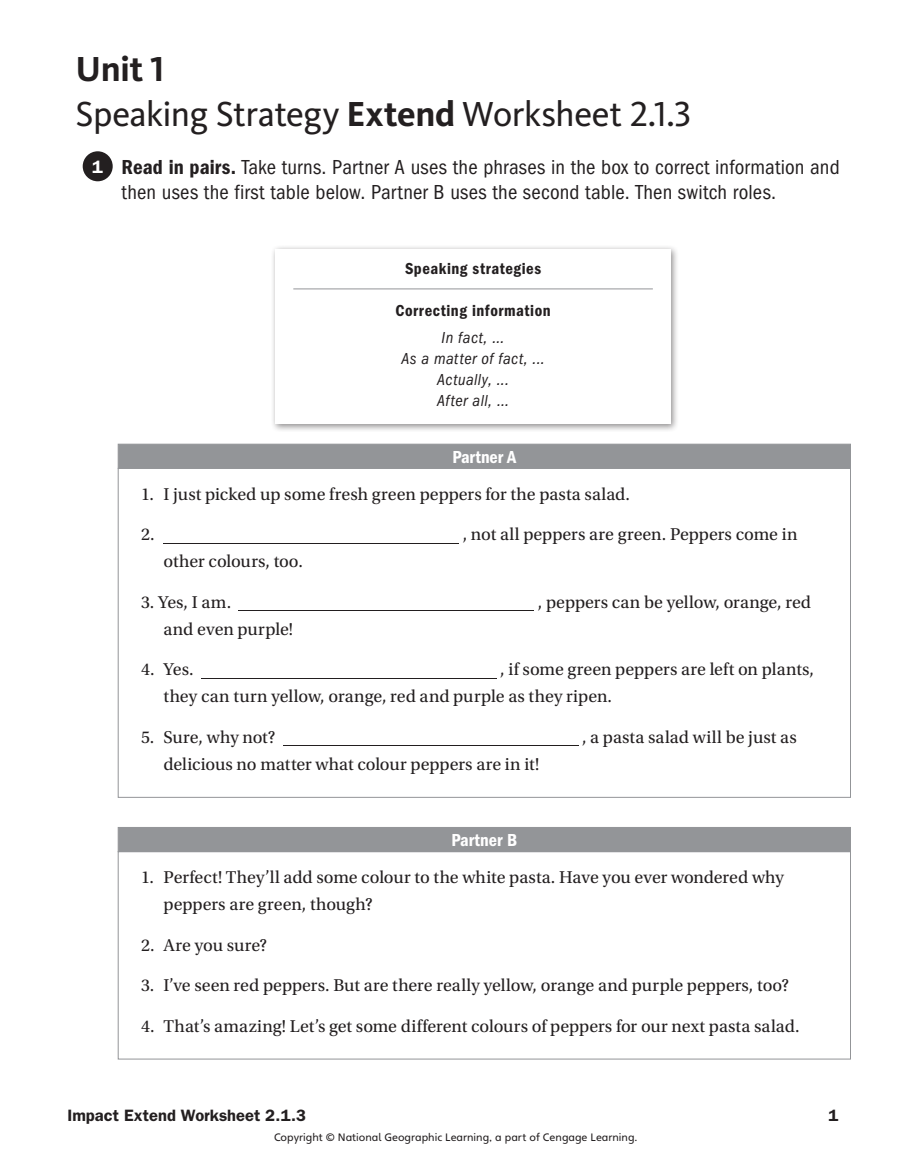
<style>
.page{position:relative;width:918px;height:1175px;background:#fff}
.page>*{position:absolute;margin:0;border:0;box-sizing:border-box;transform-origin:0 0}
.t1{font:36px/45px "Kievit OT";letter-spacing:-.015em;color:#231f20}
.t2{font:condensed 21px/25.5px "ITC Franklin Gothic Std";letter-spacing:.01em;color:#231f20}
.t3{font:18px/27px "Utopia Std";color:#231f20}
.t4{font:18px "ITC Franklin Gothic Std Dm Cd";color:#fff}
.t5{font:600 18px "ITC Franklin Gothic Std";color:#fff}
.t6{font:italic condensed 16.5px/21px "ITC Franklin Gothic Std";letter-spacing:.03em;color:#231f20;text-align:center}
.t7{font:16.5px "ITC Franklin Gothic Std Dm Cd";letter-spacing:.035em;color:#231f20}
.t8{font:600 16.5px "ITC Franklin Gothic Std";color:#231f20}
.t9{font:10.5px "Heinemann";color:#231f20}
.s1{font-weight:700}
.s2{font-family:"ITC Franklin Gothic Std Dm Cd";font-stretch:normal}
</style>
<div class="page">
<div style="left:83px;top:151px;width:30px;height:30px;background:#231f20;border-radius:50%"></div>
<div style="left:118px;top:444px;width:733px;height:25px;background:#939598"></div>
<div style="left:118px;top:827px;width:733px;height:25px;background:#939598"></div>
<hr style="left:163px;top:540px;width:253px;height:4px;background:#fff;opacity:.5">
<svg style="left:199px;top:540px;width:260px;height:4px"></svg>
<div style="left:238px;top:607px;width:253px;height:5px;background:#fff;opacity:.5"></div>
<svg style="left:274px;top:607px;width:260px;height:5px"></svg>
<hr style="left:200px;top:675px;width:254px;height:4px;background:#fff;opacity:.5">
<svg style="left:237px;top:675px;width:260px;height:4px"></svg>
<div style="left:282px;top:742px;width:254px;height:5px;background:#fff;opacity:.5"></div>
<svg style="left:318px;top:742px;width:261px;height:5px"></svg>
<div style="left:118px;top:851px;width:733px;height:208px;border:1px solid #939598"></div>
<div style="left:270px;top:244px;width:409px;height:188px;background:#231f20;opacity:.5"></div>
<div style="left:275px;top:249px;width:396px;height:175px;background:#fff"></div>
<hr style="left:293px;top:288px;width:360px;height:1px;background:#939598">
<h1 class="t1" style="left:75px;top:46px;width:618px"><span class="s1">Unit 1<br></span>Speaking Strategy <span class="s1">Extend</span> Worksheet 2.1.3</h1>
<p class="t2" style="left:122px;top:154px;width:720px"><span class="s2">Read in pairs.</span> Take turns. Partner A uses the phrases in the box to correct information and then uses the first table below. Partner B uses the second table. Then switch roles.</p>
<p class="t5" style="left:92px;top:156px;width:12px">1</p>
<p class="t7" style="left:405px;top:259px;width:138px">Speaking strategies</p>
<p class="t7" style="left:395px;top:301px;width:157px">Correcting information</p>
<p class="t6" style="left:401px;top:327px;width:145px">In fact, ...<br>As a matter of fact, ...<br>Actually, ...<br>After all, ...</p>
<p class="t4" style="left:452px;top:446px;width:65px">Partner A</p>
<p class="t3" style="left:141px;top:481px;width:490px">1. I just picked up some fresh green peppers for the pasta salad.</p>
<p class="t3" style="left:141px;top:521px;width:15px">2.</p>
<p class="t3" style="left:463px;top:521px;width:336px">, not all peppers are green. Peppers come in</p>
<p class="t3" style="left:164px;top:548px;width:141px">other colours, too.</p>
<p class="t3" style="left:141px;top:589px;width:92px">3. Yes, I am.</p>
<p class="t3" style="left:538px;top:589px;width:275px">, peppers can be yellow, orange, red</p>
<p class="t3" style="left:164px;top:616px;width:131px">and even purple!</p>
<p class="t3" style="left:141px;top:656px;width:54px">4. Yes.</p>
<p class="t3" style="left:164px;top:656px;width:652px;text-indent:337px">, if some green peppers are left on plants, they can turn yellow, orange, red and purple as they ripen.</p>
<p class="t3" style="left:141px;top:724px;width:136px">5. Sure, why not?</p>
<p class="t3" style="left:582px;top:724px;width:216px">, a pasta salad will be just as</p>
<p class="t3" style="left:164px;top:751px;width:377px">delicious no matter what colour peppers are in it!</p>
<p class="t4" style="left:451px;top:830px;width:67px">Partner B</p>
<p class="t3" style="left:164px;top:864px;width:622px;text-indent:-22px">1. Perfect! They’ll add some colour to the white pasta. Have you ever wondered why peppers are green, though?</p>
<p class="t3" style="left:141px;top:931px;width:128px">2. Are you sure?</p>
<p class="t3" style="left:141px;top:972px;width:649px">3. I’ve seen red peppers. But are there really yellow, orange and purple peppers, too?</p>
<p class="t3" style="left:141px;top:1012px;width:660px">4. That’s amazing! Let’s get some different colours of peppers for our next pasta salad.</p>
<p class="t8" style="left:68px;top:1105px;width:240px">Impact Extend Worksheet 2.1.3</p>
<p class="t8" style="left:829px;top:1105px;width:11px">1</p>
<p class="t9" style="left:274px;top:1131px;width:365px">Copyright © National Geographic Learning, a part of Cengage Learning.</p>
</div>
